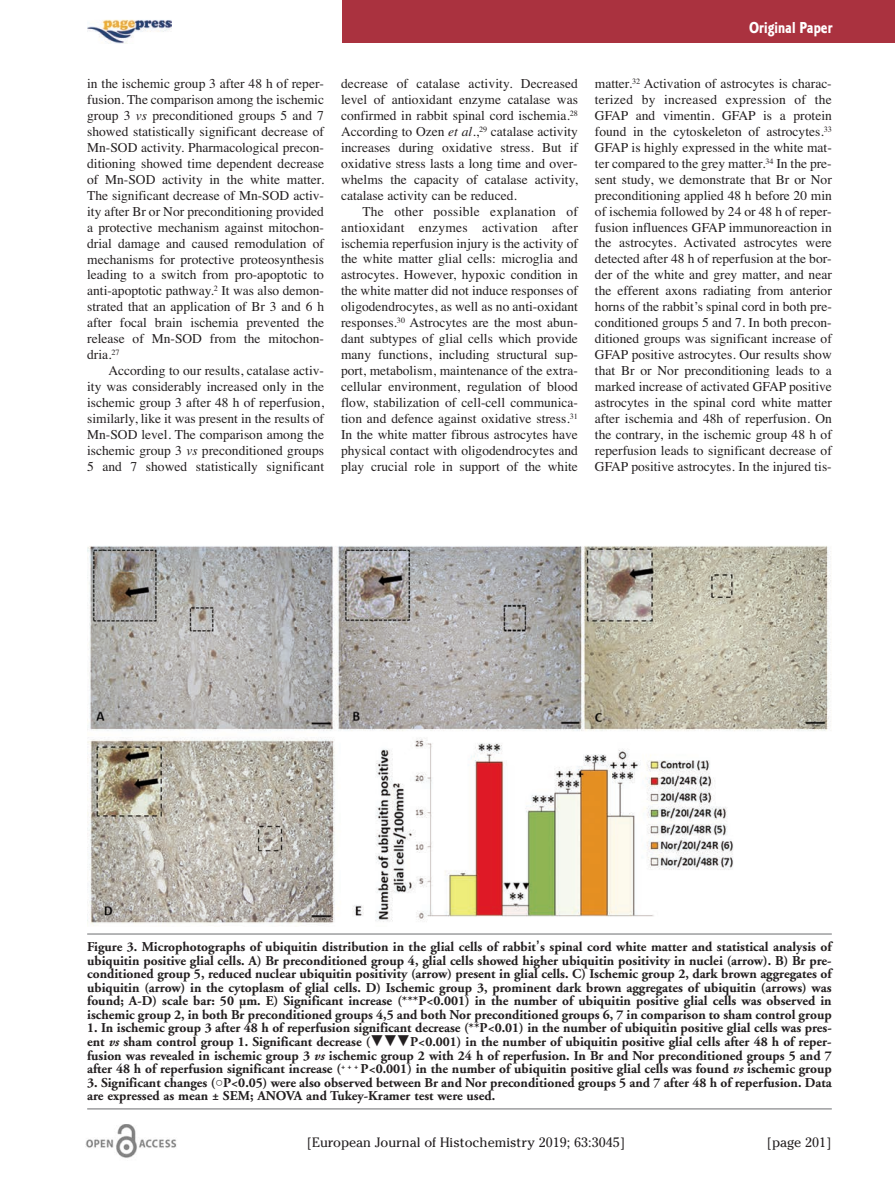
<style>
.page{position:relative;width:895px;height:1190px;background:#fff}
.page>*{position:absolute;margin:0;border:0;box-sizing:border-box;transform-origin:0 0}
.t1{font:16.5px "Corinthian Bold Condensed Plain";color:#fff}
.t2{font:13.5px/15.9px "Times";color:#231f20;text-align:justify}
.t3{font:700 13.5px/13.5px "Adobe Garamond";color:#231f20;text-align:justify}
.t4{font:13.5px "Cheltenham";color:#231f20}
.s1{font-style:italic}
.s2{font-family:"Lucida Grande";font-weight:400}
</style>
<div class="page">
<div style="left:342px;top:0;width:552px;height:43px;background:#aa323f"></div>
<img style="left:87px;top:19px;width:84px;height:24px">
<hr style="left:87px;top:933px;width:744px;height:1px;background:#6c6d70">
<hr style="left:87px;top:1108px;width:744px;height:1px;background:#6c6d70">
<img style="left:87px;top:546px;width:744px;height:380px">
<img style="left:85px;top:1124px;width:92px;height:34px">
<p class="t1" style="left:749px;top:22px;width:85px">Original Paper</p>
<p class="t2" style="left:87px;top:75px;width:238px">in the ischemic group 3 after 48 h of reper&shy;fusion. The comparison among the ischemic group 3 <span class="s1">vs</span> preconditioned groups 5 and 7 showed statistically significant decrease of Mn-SOD activity. Pharmacological precon&shy;ditioning showed time dependent decrease of Mn-SOD activity in the white matter.<br>The significant decrease of Mn-SOD activ&shy;ity after Br or Nor preconditioning provided a protective mechanism against mitochon&shy;drial damage and caused remodulation of mechanisms for protective proteosynthesis leading to a switch from pro-apoptotic to anti-apoptotic pathway.<sup>2</sup> It was also demon&shy;strated that an application of Br 3 and 6 h after focal brain ischemia prevented the release of Mn-SOD from the mitochon&shy;dria.<sup>27</sup></p>
<p class="t2" style="left:87px;top:362px;width:238px;text-indent:21px">According to our results, catalase activ&shy;ity was considerably increased only in the ischemic group 3 after 48 h of reperfusion, similarly, like it was present in the results of Mn-SOD level. The comparison among the ischemic group 3 <span class="s1">vs</span> preconditioned groups 5 and 7 showed statistically significant</p>
<p class="t2" style="left:341px;top:75px;width:238px">decrease of catalase activity. Decreased level of antioxidant enzyme catalase was confirmed in rabbit spinal cord ischemia.<sup>28<br></sup>According to Ozen <span class="s1">et al</span>.,<sup>29</sup> catalase activity increases during oxidative stress. But if oxidative stress lasts a long time and over&shy;whelms the capacity of catalase activity, catalase activity can be reduced.</p>
<p class="t2" style="left:341px;top:203px;width:238px;text-indent:21px">The other possible explanation of antioxidant enzymes activation after ischemia reperfusion injury is the activity of the white matter glial cells: microglia and astrocytes. However, hypoxic condition in the white matter did not induce responses of oligodendrocytes, as well as no anti-oxidant responses.<sup>30</sup> Astrocytes are the most abun&shy;dant subtypes of glial cells which provide many functions, including structural sup&shy;port, metabolism, maintenance of the extra&shy;cellular environment, regulation of blood flow, stabilization of cell-cell communica&shy;tion and defence against oxidative stress.<sup>31<br></sup>In the white matter fibrous astrocytes have physical contact with oligodendrocytes and play crucial role in support of the white</p>
<p class="t2" style="left:595px;top:75px;width:238px">matter.<sup>32</sup> Activation of astrocytes is charac&shy;terized by increased expression of the GFAP and vimentin. GFAP is a protein found in the cytoskeleton of astrocytes.<sup>33<br></sup>GFAP is highly expressed in the white mat&shy;ter compared to the grey matter.<sup>34</sup> In the pre&shy;sent study, we demonstrate that Br or Nor preconditioning applied 48 h before 20 min of ischemia followed by 24 or 48 h of reper&shy;fusion influences GFAP immunoreaction in the astrocytes. Activated astrocytes were detected after 48 h of reperfusion at the bor&shy;der of the white and grey matter, and near the efferent axons radiating from anterior horns of the rabbit’s spinal cord in both pre&shy;conditioned groups 5 and 7. In both precon&shy;ditioned groups was significant increase of GFAP positive astrocytes. Our results show that Br or Nor preconditioning leads to a marked increase of activated GFAP positive astrocytes in the spinal cord white matter after ischemia and 48h of reperfusion. On the contrary, in the ischemic group 48 h of reperfusion leads to significant decrease of GFAP positive astrocytes. In the injured tis-</p>
<p class="t3" style="left:87px;top:941px;width:746px">Figure 3. Microphotographs of ubiquitin distribution in the glial cells of rabbit<span class="s2">’</span>s spinal cord white matter and statistical analysis of ubiquitin positive glial cells. A) Br preconditioned group 4, glial cells showed higher ubiquitin positivity in nuclei (arrow). B) Br pre&shy;conditioned group 5, reduced nuclear ubiquitin positivity (arrow) present in glial cells. C) Ischemic group 2, dark brown aggregates of ubiquitin (arrow) in the cytoplasm of glial cells. D) Ischemic group 3, prominent dark brown aggregates of ubiquitin (arrows) was found; A-D) scale bar: 50 µm. E) Significant increase (***P&lt;0.001) in the number of ubiquitin positive glial cells was observed in ischemic group 2, in both Br preconditioned groups 4,5 and both Nor preconditioned groups 6, 7 in comparison to sham control group</p>
<p class="t3" style="left:87px;top:1022px;width:746px">1. In ischemic group 3 after 48 h of reperfusion significant decrease (**P&lt;0.01) in the number of ubiquitin positive glial cells was pres&shy;ent <span class="s1">vs</span> sham control group 1. Significant decrease (<span class="s2">▼▼▼</span>P&lt;0.001) in the number of ubiquitin positive glial cells after 48 h of reper&shy;fusion was revealed in ischemic group 3 <span class="s1">vs</span> ischemic group 2 with 24 h of reperfusion. In Br and Nor preconditioned groups 5 and 7 after 48 h of reperfusion significant increase (<sup>+</sup> <sup>+</sup> <sup>+</sup> P&lt;0.001) in the number of ubiquitin positive glial cells was found <span class="s1">vs</span> ischemic group</p>
<p class="t3" style="left:87px;top:1076px;width:746px">3. Significant changes (<span class="s2">○</span>P&lt;0.05) were also observed between Br and Nor preconditioned groups 5 and 7 after 48 h of reperfusion. Data are expressed as mean ± SEM; ANOVA and Tukey-Kramer test were used.</p>
<p class="t4" style="left:307px;top:1133px;width:320px">[European Journal of Histochemistry 2019; 63:3045]</p>
<p class="t4" style="left:766px;top:1133px;width:66px">[page 201]</p>
</div>
